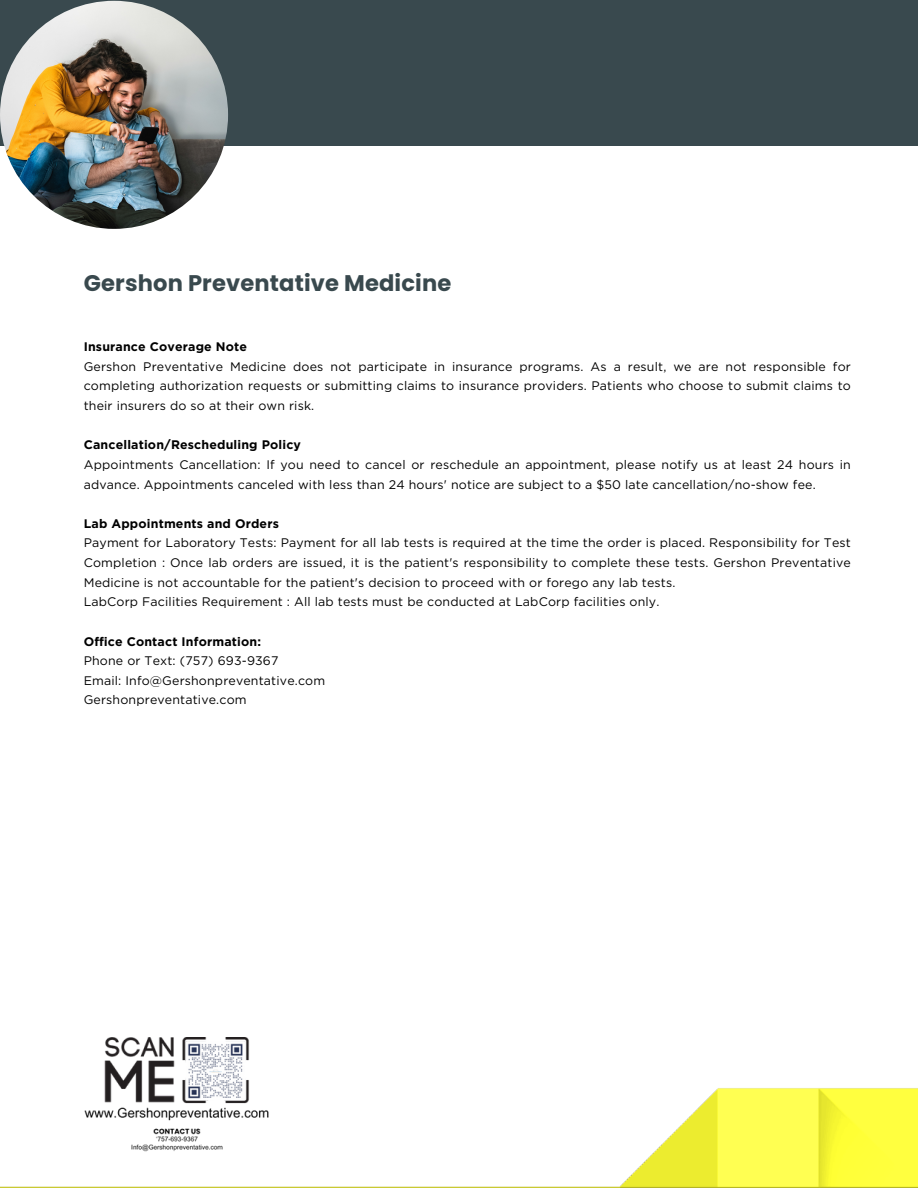
<style>
.page{position:relative;width:918px;height:1188px;background:#fff}
.page>*{position:absolute;margin:0;border:0;box-sizing:border-box;transform-origin:0 0}
.t1{font:700 22.65px "Poppins";letter-spacing:.005em;color:#39494e}
.t2{font:12.45px/19.6px "Gotham";letter-spacing:.015em;color:#000;text-align:justify}
.t3{font:700 12.45px "Gotham";letter-spacing:.015em;color:#000}
</style>
<div class="page">
<img style="left:0;top:1088px;width:918px;height:100px">
<div style="left:0;top:0;width:918px;height:146px;background:#39494e"></div>
<img style="left:0;top:1px;width:228px;height:227px;border-radius:50%">
<img style="left:75px;top:1037px;width:204px;height:117px">
<p class="t1" style="left:84px;top:267px;width:369px">Gershon Preventative Medicine</p>
<p class="t3" style="left:84px;top:339px;width:165px">Insurance Coverage Note</p>
<p class="t2" style="left:84px;top:356px;width:769px">Gershon Preventative Medicine does not participate in insurance programs. As a result, we are not responsible for completing authorization requests or submitting claims to insurance providers. Patients who choose to submit claims to their insurers do so at their own risk.</p>
<p class="t3" style="left:84px;top:437px;width:219px">Cancellation/Rescheduling Policy</p>
<p class="t2" style="left:84px;top:455px;width:769px">Appointments Cancellation: If you need to cancel or reschedule an appointment, please notify us at least 24 hours in advance. Appointments canceled with less than 24 hours' notice are subject to a $50 late cancellation/no-show fee.</p>
<p class="t3" style="left:84px;top:516px;width:197px">Lab Appointments and Orders</p>
<p class="t2" style="left:84px;top:533px;width:769px">Payment for Laboratory Tests: Payment for all lab tests is required at the time the order is placed. Responsibility for Test Completion : Once lab orders are issued, it is the patient's responsibility to complete these tests. Gershon Preventative Medicine is not accountable for the patient's decision to proceed with or forego any lab tests.</p>
<p class="t2" style="left:84px;top:592px;width:577px">LabCorp Facilities Requirement : All lab tests must be conducted at LabCorp facilities only.</p>
<p class="t3" style="left:84px;top:634px;width:179px">Office Contact Information:</p>
<p class="t2" style="left:84px;top:651px;width:196px">Phone or Text: (757) 693-9367</p>
<p class="t2" style="left:84px;top:671px;width:243px">Email: Info@Gershonpreventative.com</p>
<p class="t2" style="left:84px;top:690px;width:164px">Gershonpreventative.com</p>
</div>
